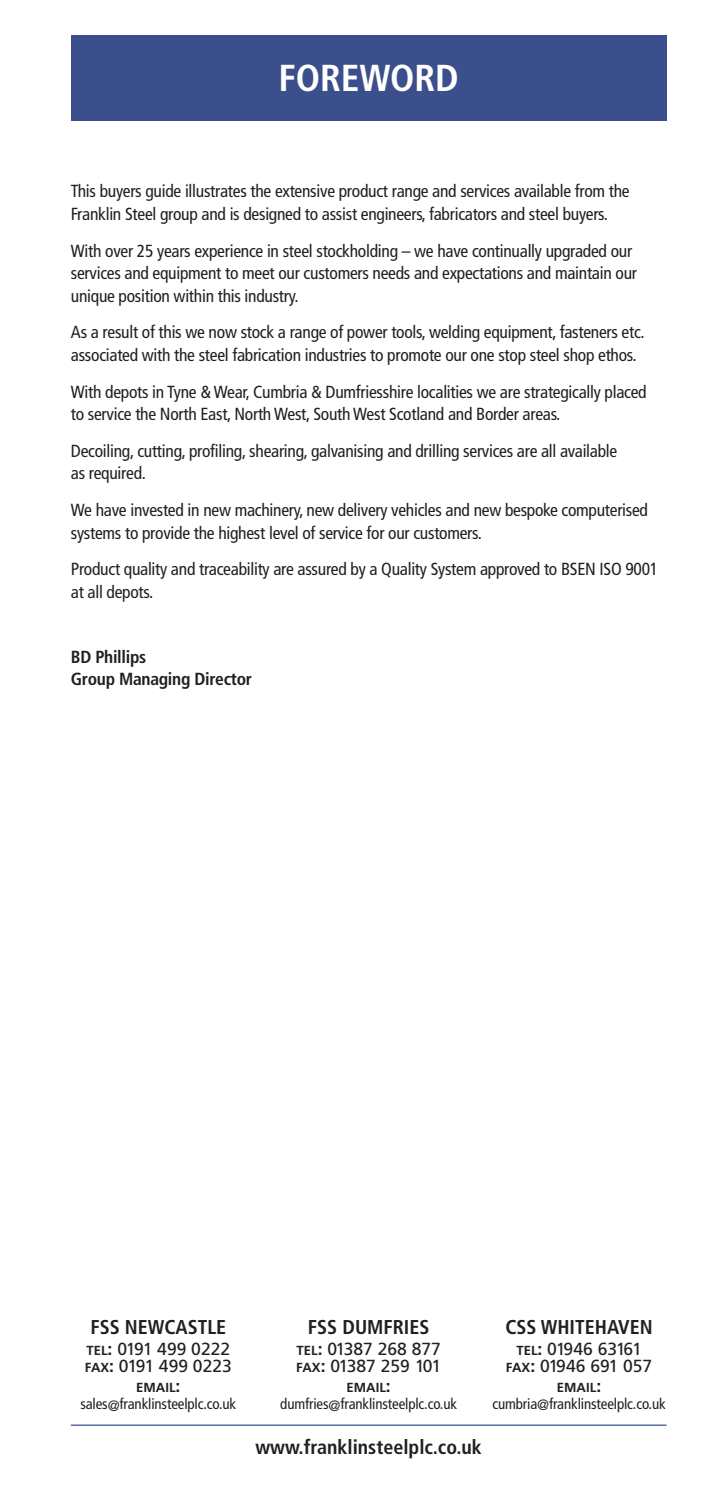
<style>
.page{position:relative;width:702px;height:1489px;background:#fff}
.page>*{position:absolute;margin:0;border:0;box-sizing:border-box;transform-origin:0 0}
.t1{font:700 condensed 37.5px "Frutiger";color:#fff}
.t2{font:700 condensed 20px "Frutiger";color:#231f20}
.t3{font:condensed 17.5px/22.5px "Frutiger";letter-spacing:-.015em;color:#231f20}
.t4{font:17.5px/17.5px "Frutiger";color:#231f20}
.t5{font:700 condensed 17.5px/22.5px "Frutiger";letter-spacing:-.015em;color:#231f20}
.t6{font:17.5px/17.5px "Frutiger";letter-spacing:-.04em;color:#231f20;text-align:center}
.t7{font:condensed 15px "Frutiger";letter-spacing:-.01em;color:#231f20}
.t8{font:700 13px "Frutiger";color:#231f20}
.s1{font-weight:700;font-size:13px}
.s2{font-weight:700}
.s3{font-size:17.5px}
</style>
<div class="page">
<div style="left:71px;top:35px;width:595px;height:85px;background:#3b4f8c"></div>
<hr style="left:71px;top:1424px;width:595px;height:1px;background:#3b4f8c">
<h1 class="t1" style="left:278px;top:62px;width:182px">FOREWORD</h1>
<p class="t3" style="left:71px;top:181px;width:560px">This buyers guide illustrates the extensive product range and services available from the<br>Franklin Steel group and is designed to assist engineers, fabricators and steel buyers.</p>
<p class="t3" style="left:71px;top:241px;width:567px">With over 25 years experience in steel stockholding – we have continually upgraded our services and equipment to meet our customers needs and expectations and maintain our unique position within this industry.</p>
<p class="t3" style="left:71px;top:322px;width:575px">As a result of this we now stock a range of power tools, welding equipment, fasteners etc. associated with the steel fabrication industries to promote our one stop steel shop ethos.</p>
<p class="t3" style="left:71px;top:381px;width:577px">With depots in Tyne &amp; Wear, Cumbria &amp; Dumfriesshire localities we are strategically placed to service the North East, North West, South West Scotland and Border areas.</p>
<p class="t3" style="left:71px;top:441px;width:548px">Decoiling, cutting, profiling, shearing, galvanising and drilling services are all available as required.</p>
<p class="t3" style="left:71px;top:500px;width:578px">We have invested in new machinery, new delivery vehicles and new bespoke computerised systems to provide the highest level of service for our customers.</p>
<p class="t3" style="left:71px;top:559px;width:589px">Product quality and traceability are assured by a Quality System approved to BSEN ISO 9001 at all depots.</p>
<p class="t5" style="left:71px;top:647px;width:183px">BD Phillips<br>Group Managing Director</p>
<p class="t2" style="left:90px;top:1318px;width:137px">FSS NEWCASTLE</p>
<p class="t4" style="left:85px;top:1341px;width:148px"><span class="s1">TEL</span><span class="s2">:</span> 0191 499 0222<br><span class="s1">FAX</span><span class="s2">:</span> 0191 499 0223</p>
<p class="t8" style="left:136px;top:1381px;width:46px">EMAIL<span class="s3">:</span></p>
<p class="t7" style="left:80px;top:1397px;width:157px">sales@franklinsteelplc.co.uk</p>
<p class="t2" style="left:308px;top:1318px;width:123px">FSS DUMFRIES</p>
<p class="t4" style="left:296px;top:1341px;width:146px"><span class="s1">TEL</span><span class="s2">:</span> 01387 268 877<br><span class="s1">FAX</span><span class="s2">:</span> 01387 259 101</p>
<p class="t8" style="left:346px;top:1381px;width:46px">EMAIL<span class="s3">:</span></p>
<p class="t7" style="left:280px;top:1397px;width:178px">dumfries@franklinsteelplc.co.uk</p>
<p class="t2" style="left:255px;top:1439px;width:228px">www.franklinsteelplc.co.uk</p>
<p class="t2" style="left:505px;top:1318px;width:149px">CSS WHITEHAVEN</p>
<p class="t6" style="left:506px;top:1341px;width:148px"><span class="s1">TEL</span><span class="s2">:</span> 01946 63161<br><span class="s1">FAX</span><span class="s2">:</span> 01946 691 057</p>
<p class="t8" style="left:557px;top:1381px;width:46px">EMAIL<span class="s3">:</span></p>
<p class="t7" style="left:492px;top:1397px;width:175px">cumbria@franklinsteelplc.co.uk</p>
</div>
